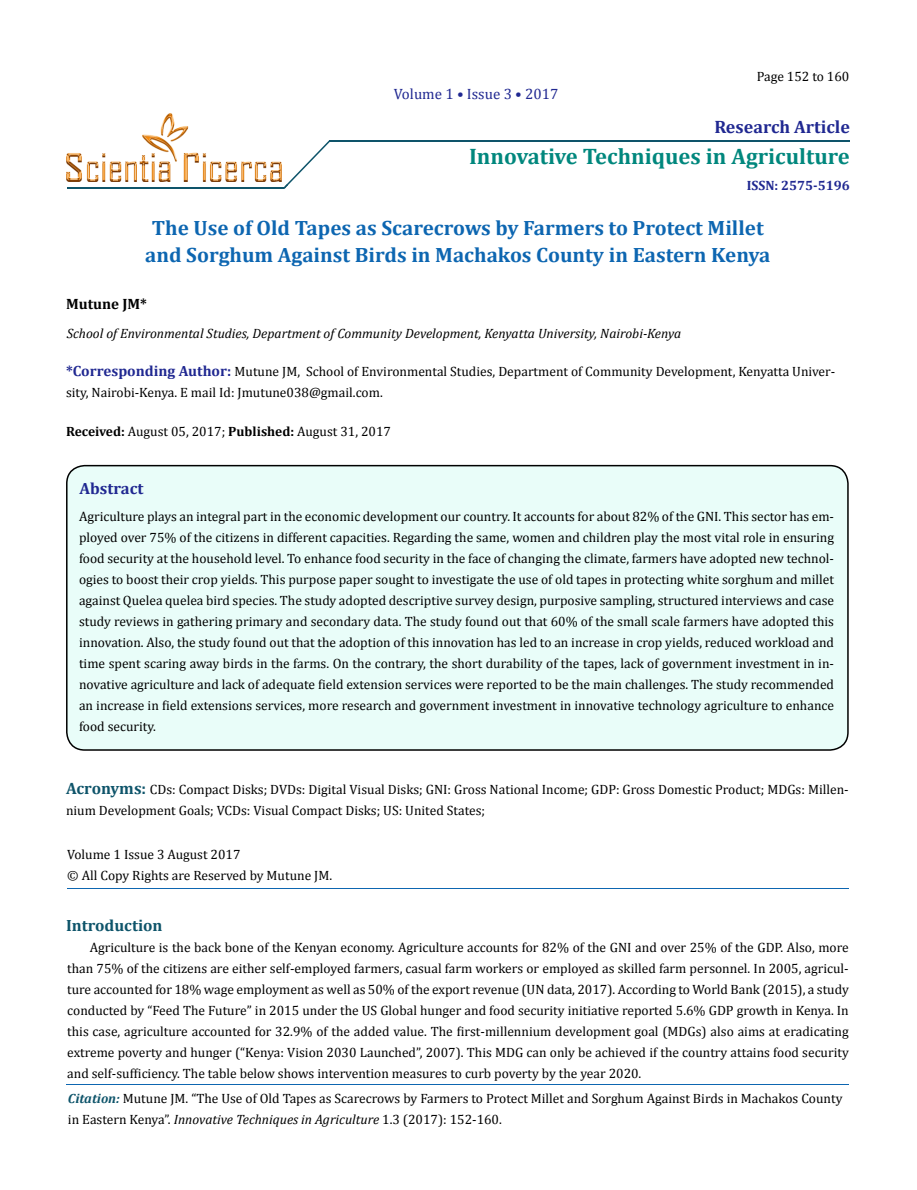
<style>
.page{position:relative;width:917px;height:1190px;background:#fff}
.page>*{position:absolute;margin:0;border:0;box-sizing:border-box;transform-origin:0 0}
.t1{font:700 22.5px "Cambria";color:#00877d}
.t2{font:700 20.85px/27px "Cambria";color:#0d66b1;text-align:center}
.t3{font:700 18px "Cambria";color:#202891}
.t4{font:700 16.35px "Cambria";color:#0e546a}
.t5{font:700 16.35px "Cambria";color:#202891}
.t6{font:15px "Cambria";color:#202891}
.t7{font:700 15px "Cambria";color:#000}
.t8{font:13.5px/21px "Cambria";color:#000}
.t9{font:italic 13.5px "Cambria";color:#000}
.t10{font:700 13.5px "Cambria";color:#202891}
.s1{font-weight:700;font-size:14.85px;color:#202891}
.s2{font-weight:700}
.s3{font-weight:700;font-size:16.5px;color:#0e546a}
.s4{font-weight:700;font-style:italic;font-size:13.35px;color:#0e546a}
.s5{font-style:italic}
</style>
<div class="page">
<div style="left:67px;top:465px;width:781px;height:285px;background:#e9fdf9;border-radius:18px"></div>
<div style="left:66px;top:465px;width:782px;height:285px;border:2px solid #000;border-radius:18px"></div>
<hr style="left:329px;top:140px;width:520px;height:2px;background:#0e546a">
<hr style="left:67px;top:187px;width:218px;height:1px;background:#0e546a">
<hr style="left:67px;top:1084px;width:781px;height:1px;background:#0d66b1">
<img style="left:67px;top:113px;width:214px;height:69px">
<svg style="left:284px;top:140px;width:46px;height:49px"></svg>
<hr style="left:67px;top:888px;width:781px;height:1px;background:#0d66b1">
<p class="t6" style="left:394px;top:85px;width:166px">Volume 1 • Issue 3 • 2017</p>
<p class="t8" style="left:756px;top:66px;width:94px">Page 152 to 160</p>
<h3 class="t3" style="left:714px;top:115px;width:137px">Research Article</h3>
<h1 class="t1" style="left:469px;top:142px;width:382px">Innovative Techniques in Agriculture</h1>
<p class="t10" style="left:746px;top:177px;width:104px">ISSN: 2575-5196</p>
<h2 class="t2" style="left:145px;top:213px;width:626px">The Use of Old Tapes as Scarecrows by Farmers to Protect Millet and Sorghum Against Birds in Machakos County in Eastern Kenya</h2>
<p class="t7" style="left:66px;top:294px;width:82px">Mutune JM*</p>
<p class="t9" style="left:67px;top:325px;width:616px">School of Environmental Studies, Department of Community Development, Kenyatta University, Nairobi-Kenya</p>
<p class="t8" style="left:66px;top:360px;width:770px"><span class="s1">*Corresponding Author:</span> Mutune JM, School of Environmental Studies, Department of Community Development, Kenyatta Univer&shy;sity, Nairobi-Kenya. E mail Id: Jmutune038@gmail.com.</p>
<p class="t8" style="left:66px;top:421px;width:326px"><span class="s2">Received:</span> August 05, 2017; <span class="s2">Published:</span> August 31, 2017</p>
<p class="t5" style="left:80px;top:478px;width:65px">Abstract</p>
<p class="t8" style="left:79px;top:505px;width:756px;text-align:justify">Agriculture plays an integral part in the economic development our country. It accounts for about 82% of the GNI. This sector has em&shy;ployed over 75% of the citizens in different capacities. Regarding the same, women and children play the most vital role in ensuring food security at the household level. To enhance food security in the face of changing the climate, farmers have adopted new technol&shy;ogies to boost their crop yields. This purpose paper sought to investigate the use of old tapes in protecting white sorghum and millet against Quelea quelea bird species. The study adopted descriptive survey design, purposive sampling, structured interviews and case study reviews in gathering primary and secondary data. The study found out that 60% of the small scale farmers have adopted this innovation. Also, the study found out that the adoption of this innovation has led to an increase in crop yields, reduced workload and time spent scaring away birds in the farms. On the contrary, the short durability of the tapes, lack of government investment in in&shy;novative agriculture and lack of adequate field extension services were reported to be the main challenges. The study recommended an increase in field extensions services, more research and government investment in innovative technology agriculture to enhance food security.</p>
<p class="t8" style="left:66px;top:778px;width:784px"><span class="s3">Acronyms:</span> CDs: Compact Disks; DVDs: Digital Visual Disks; GNI: Gross National Income; GDP: Gross Domestic Product; MDGs: Millen&shy;nium Development Goals; VCDs: Visual Compact Disks; US: United States;</p>
<p class="t8" style="left:67px;top:844px;width:266px">Volume 1 Issue 3 August 2017<br>© All Copy Rights are Reserved by Mutune JM.</p>
<p class="t4" style="left:66px;top:915px;width:98px">Introduction</p>
<p class="t8" style="left:67px;top:936px;width:783px;text-align:justify;text-indent:23px">Agriculture is the back bone of the Kenyan economy. Agriculture accounts for 82% of the GNI and over 25% of the GDP. Also, more than 75% of the citizens are either self-employed farmers, casual farm workers or employed as skilled farm personnel. In 2005, agricul&shy;ture accounted for 18% wage employment as well as 50% of the export revenue (UN data, 2017). According to World Bank (2015), a study conducted by “Feed The Future” in 2015 under the US Global hunger and food security initiative reported 5.6% GDP growth in Kenya. In this case, agriculture accounted for 32.9% of the added value. The first-millennium development goal (MDGs) also aims at eradicating extreme poverty and hunger (“Kenya: Vision 2030 Launched”, 2007). This MDG can only be achieved if the country attains food security and self-sufficiency. The table below shows intervention measures to curb poverty by the year 2020.</p>
<p class="t8" style="left:68px;top:1088px;width:776px"><span class="s4">Citation:</span> Mutune JM. “The Use of Old Tapes as Scarecrows by Farmers to Protect Millet and Sorghum Against Birds in Machakos County in Eastern Kenya”. <span class="s5">Innovative Techniques in Agriculture</span> 1.3 (2017): 152-160.</p>
</div>
